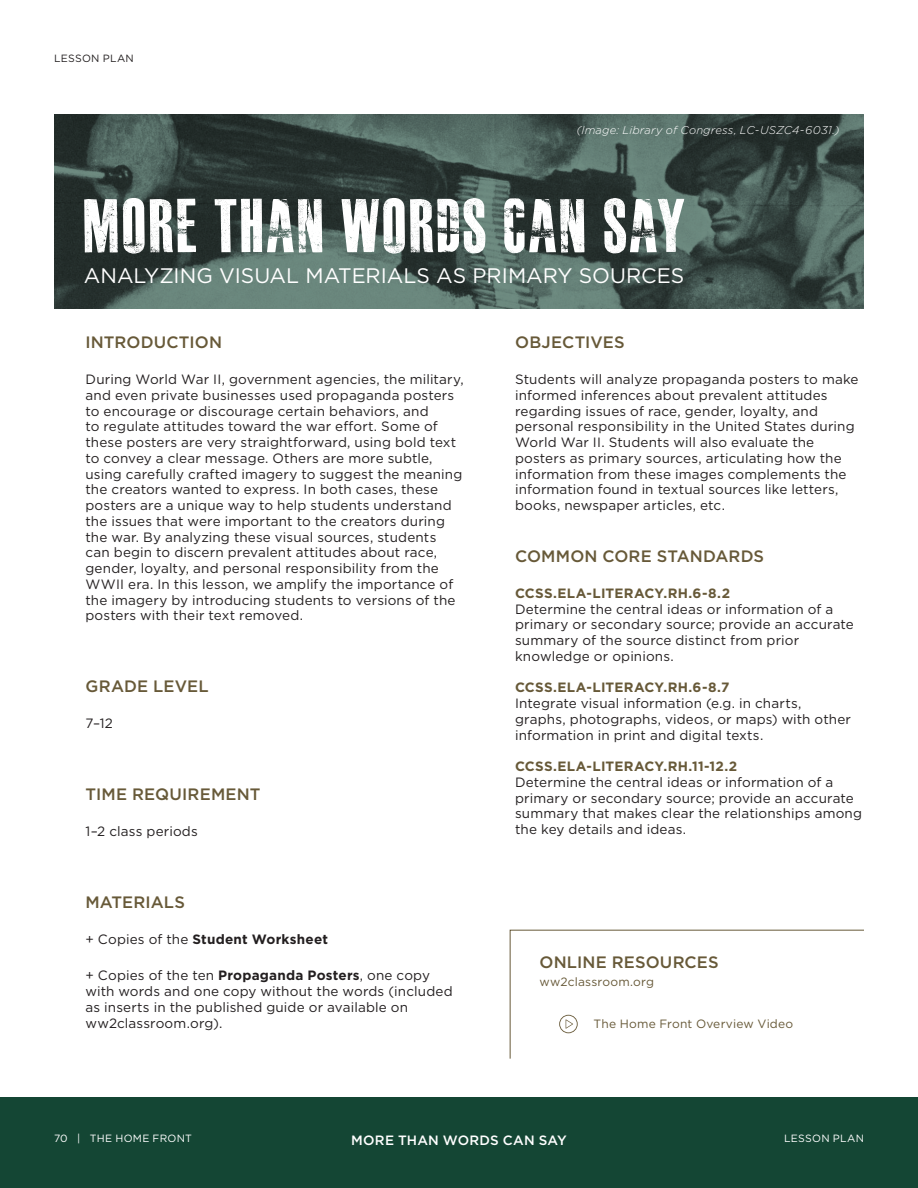
<style>
.page{position:relative;width:918px;height:1188px;background:#fff}
.page>*{position:absolute;margin:0;border:0;box-sizing:border-box;transform-origin:0 0}
.t1{font:75px "MASTERPLANCOMPLETE";letter-spacing:.01em;color:#fff}
.t2{font:21px "Gotham";color:#fff}
.t3{font:500 16.5px "Gotham";letter-spacing:.01em;color:#675938}
.t4{font:13.5px/15.8px "Gotham";letter-spacing:.01em;color:#231f20}
.t5{font:700 13.5px "Gotham";letter-spacing:.015em;color:#675938}
.t6{font:700 13.5px "Gotham";letter-spacing:.015em;color:#231f20}
.t7{font:500 13.5px "Gotham";letter-spacing:.015em;color:#fff}
.t8{font:12px "Gotham";letter-spacing:.015em;color:#675938}
.t9{font:italic 300 11.25px "Gotham";letter-spacing:.015em;color:#fff}
.t10{font:10.5px "Gotham";letter-spacing:.025em;color:#fff}
.t11{font:10.5px "Gotham";letter-spacing:.025em;color:#231f20}
.s1{font-weight:400}
.s2{font-weight:700}
</style>
<div class="page">
<div style="left:0;top:1097px;width:918px;height:91px;background:#144634"></div>
<svg style="left:54px;top:114px;width:810px;height:194px;background:#3f504b"></svg>
<svg style="left:509px;top:929px;width:355px;height:130px"></svg>
<svg style="left:559px;top:1015px;width:19px;height:18px"></svg>
<p class="t11" style="left:54px;top:52px;width:81px">LESSON PLAN</p>
<p class="t9" style="left:576px;top:123px;width:265px">(Image: Library of Congress, LC-USZC4-6031.)</p>
<p class="t1" style="left:84px;top:188px;width:605px">MORE THAN WORDS CAN SAY</p>
<p class="t2" style="left:84px;top:262px;width:602px">ANALYZING VISUAL MATERIALS AS PRIMARY SOURCES</p>
<p class="t3" style="left:86px;top:332px;width:138px">INTRODUCTION</p>
<p class="t4" style="left:86px;top:371px;width:380px">During World War II, government agencies, the military, and even private businesses used propaganda posters to encourage or discourage certain behaviors, and<br>to regulate attitudes toward the war effort. Some of these posters are very straightforward, using bold text to convey a clear message. Others are more subtle, using carefully crafted imagery to suggest the meaning the creators wanted to express. In both cases, these posters are a unique way to help students understand the issues that were important to the creators during the war. By analyzing these visual sources, students can begin to discern prevalent attitudes about race, gender, loyalty, and personal responsibility from the WWII era. In this lesson, we amplify the importance of the imagery by introducing students to versions of the posters with their text removed.</p>
<p class="t3" style="left:86px;top:676px;width:125px">GRADE LEVEL</p>
<p class="t4" style="left:86px;top:716px;width:29px">7–12</p>
<p class="t3" style="left:86px;top:784px;width:177px">TIME REQUIREMENT</p>
<p class="t4" style="left:86px;top:824px;width:114px">1–2 class periods</p>
<p class="t3" style="left:86px;top:892px;width:101px">MATERIALS</p>
<p class="t6" style="left:86px;top:931px;width:244px"><span class="s1">+ Copies of the</span> Student Worksheet</p>
<p class="t4" style="left:86px;top:968px;width:369px">+ Copies of the ten <span class="s2">Propaganda Posters</span>, one copy with words and one copy without the words (included as inserts in the published guide or available on ww2classroom.org).</p>
<p class="t3" style="left:515px;top:332px;width:111px">OBJECTIVES</p>
<p class="t4" style="left:515px;top:371px;width:345px">Students will analyze propaganda posters to make informed inferences about prevalent attitudes regarding issues of race, gender, loyalty, and personal responsibility in the United States during World War II. Students will also evaluate the posters as primary sources, articulating how the information from these images complements the information found in textual sources like letters, books, newspaper articles, etc.</p>
<p class="t3" style="left:515px;top:545px;width:250px">COMMON CORE STANDARDS</p>
<p class="t5" style="left:515px;top:584px;width:217px">CCSS.ELA-LITERACY.RH.6-8.2</p>
<p class="t4" style="left:515px;top:601px;width:340px">Determine the central ideas or information of a primary or secondary source; provide an accurate summary of the source distinct from prior knowledge or opinions.</p>
<p class="t5" style="left:515px;top:679px;width:216px">CCSS.ELA-LITERACY.RH.6-8.7</p>
<p class="t4" style="left:515px;top:695px;width:337px">Integrate visual information (e.g. in charts, graphs, photographs, videos, or maps) with other information in print and digital texts.</p>
<p class="t5" style="left:515px;top:758px;width:224px">CCSS.ELA-LITERACY.RH.11-12.2</p>
<p class="t4" style="left:515px;top:774px;width:348px">Determine the central ideas or information of a primary or secondary source; provide an accurate summary that makes clear the relationships among the key details and ideas.</p>
<p class="t3" style="left:539px;top:952px;width:181px">ONLINE RESOURCES</p>
<p class="t8" style="left:539px;top:974px;width:116px">ww2classroom.org</p>
<p class="t8" style="left:593px;top:1016px;width:201px">The Home Front Overview Video</p>
<p class="t10" style="left:54px;top:1132px;width:140px">70 | THE HOME FRONT</p>
<p class="t10" style="left:784px;top:1132px;width:81px">LESSON PLAN</p>
<p class="t7" style="left:351px;top:1131px;width:217px">MORE THAN WORDS CAN SAY</p>
</div>
